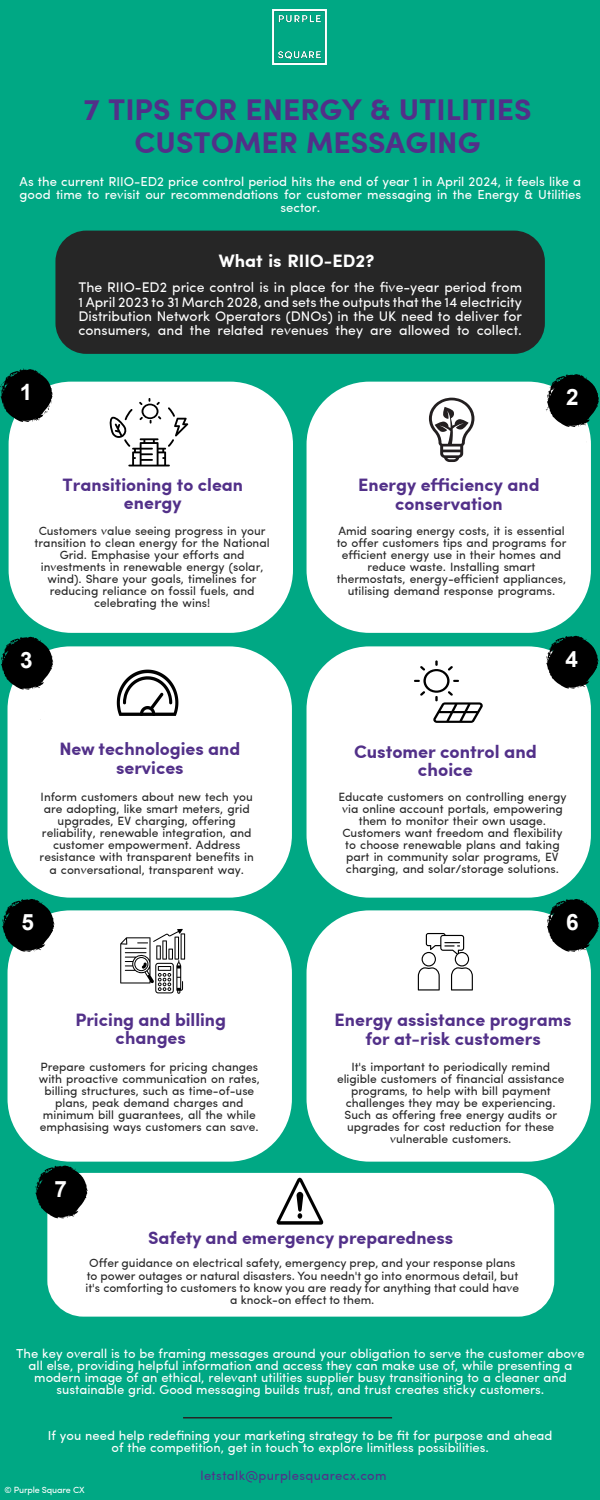
<style>
.page{position:relative;width:600px;height:1500px;background:#00a884}
.page>*{position:absolute;margin:0;border:0;box-sizing:border-box;transform-origin:0 0}
.t1{font:700 30px/32.7px "Sofia Pro";color:#523089;text-align:center}
.t2{font:700 22.5px "Arial";color:#fff}
.t3{font:700 18.3px/18.3px "Sofia Pro";color:#523089;text-align:center}
.t4{font:700 18px/18.3px "Sofia Pro";color:#523089;text-align:center}
.t5{font:700 18px "Sofia Pro";color:#fff}
.t6{font:14px/14.3px "Sofia Pro";color:#fff;text-align:justify}
.t7{font:13px/12px "Sofia Pro";color:#fff;text-align:center}
.t8{font:13px "Sofia Pro";letter-spacing:.03em;color:#523089}
.t9{font:12px/12px "Sofia Pro";color:#262626;text-align:center}
.t10{font:9px "Sofia Pro";letter-spacing:-.015em;color:#fff}
</style>
<div class="page">
<div style="left:47px;top:1173px;width:507px;height:144px;background:#fff;border-radius:36px"></div>
<div style="left:55px;top:231px;width:490px;height:123px;background:#262626;border-radius:31px"></div>
<div style="left:307px;top:382px;width:284px;height:251px;background:#fff;border-radius:63px"></div>
<hr style="left:183px;top:1417px;width:209px;height:2px;background:#262626">
<div style="left:9px;top:382px;width:284px;height:251px;background:#fff;border-radius:63px"></div>
<svg style="left:110px;top:398px;width:78px;height:68px"></svg>
<div style="left:8px;top:646px;width:284px;height:252px;background:#fff;border-radius:63px"></div>
<div style="left:8px;top:910px;width:284px;height:252px;background:#fff;border-radius:63px"></div>
<div style="left:307px;top:910px;width:284px;height:252px;background:#fff;border-radius:63px"></div>
<svg style="left:276px;top:1178px;width:47px;height:47px"></svg>
<div style="left:307px;top:646px;width:284px;height:252px;background:#fff;border-radius:63px"></div>
<svg style="left:0;top:369px;width:53px;height:53px"></svg>
<svg style="left:546px;top:374px;width:53px;height:53px"></svg>
<svg style="left:1px;top:637px;width:52px;height:53px"></svg>
<svg style="left:546px;top:636px;width:52px;height:53px"></svg>
<svg style="left:2px;top:899px;width:52px;height:53px"></svg>
<svg style="left:35px;top:1166px;width:53px;height:52px"></svg>
<svg style="left:547px;top:899px;width:52px;height:53px"></svg>
<img style="left:272px;top:10px;width:55px;height:55px">
<svg style="left:429px;top:398px;width:45px;height:64px"></svg>
<svg style="left:117px;top:670px;width:61px;height:46px"></svg>
<svg style="left:414px;top:660px;width:69px;height:63px"></svg>
<svg style="left:120px;top:929px;width:65px;height:65px"></svg>
<svg style="left:418px;top:933px;width:55px;height:58px"></svg>
<h1 class="t1" style="left:83px;top:96px;width:450px">7 TIPS FOR ENERGY &amp; UTILITIES<br>CUSTOMER MESSAGING</h1>
<p class="t7" style="left:20px;top:176px;width:563px;line-height:13px">As the current RIIO-ED2 price control period hits the end of year 1 in April 2024, it feels like a good time to revisit our recommendations for customer messaging in the Energy &amp; Utilities sector.</p>
<h3 class="t5" style="left:219px;top:253px;width:157px">What is RIIO-ED2?</h3>
<p class="t6" style="left:78px;top:282px;width:445px">The RIIO-ED2 price control is in place for the five-year period from 1 April 2023 to 31 March 2028, and sets the outputs that the 14 electricity Distribution Network Operators (DNOs) in the UK need to deliver for consumers, and the related revenues they are allowed to collect.</p>
<h2 class="t2" style="left:20px;top:384px;width:14px">1</h2>
<h2 class="t2" style="left:566px;top:389px;width:14px">2</h2>
<h3 class="t4" style="left:63px;top:477px;width:182px">Transitioning to clean energy</h3>
<h3 class="t4" style="left:358px;top:478px;width:183px">Energy efficiency and conservation</h3>
<p class="t9" style="left:337px;top:526px;width:231px">Amid soaring energy costs, it is essential to offer customers tips and programs for efficient energy use in their homes and reduce waste. Installing smart thermostats, energy-efficient appliances, utilising demand response programs.</p>
<p class="t9" style="left:35px;top:526px;width:237px">Customers value seeing progress in your transition to clean energy for the National Grid. Emphasise your efforts and investments in renewable energy (solar, wind). Share your goals, timelines for reducing reliance on fossil fuels, and celebrating the wins!</p>
<h2 class="t2" style="left:20px;top:652px;width:14px">3</h2>
<h2 class="t2" style="left:565px;top:651px;width:14px">4</h2>
<h3 class="t4" style="left:59px;top:742px;width:182px">New technologies and services</h3>
<h3 class="t3" style="left:354px;top:744px;width:184px">Customer control and choice</h3>
<p class="t9" style="left:40px;top:792px;width:216px">Inform customers about new tech you are adopting, like smart meters, grid upgrades, EV charging, offering reliability, renewable integration, and customer empowerment. Address resistance with transparent benefits in a conversational, transparent way.</p>
<p class="t9" style="left:338px;top:792px;width:230px">Educate customers on controlling energy via online account portals, empowering them to monitor their own usage.<br>Customers want freedom and flexibility to choose renewable plans and taking part in community solar programs, EV charging, and solar/storage solutions.</p>
<h2 class="t2" style="left:21px;top:914px;width:14px">5</h2>
<h2 class="t2" style="left:566px;top:914px;width:14px">6</h2>
<h3 class="t4" style="left:75px;top:1012px;width:152px;line-height:18px">Pricing and billing changes</h3>
<h3 class="t4" style="left:335px;top:1013px;width:238px">Energy assistance programs for at-risk customers</h3>
<p class="t9" style="left:39px;top:1062px;width:223px">Prepare customers for pricing changes with proactive communication on rates, billing structures, such as time-of-use plans, peak demand charges and minimum bill guarantees, all the while emphasising ways customers can save.</p>
<p class="t9" style="left:337px;top:1062px;width:229px">It's important to periodically remind eligible customers of financial assistance programs, to help with bill payment challenges they may be experiencing.<br>Such as offering free energy audits or upgrades for cost reduction for these vulnerable customers.</p>
<h2 class="t2" style="left:55px;top:1180px;width:14px">7</h2>
<h3 class="t4" style="left:148px;top:1230px;width:307px">Safety and emergency preparedness</h3>
<p class="t9" style="left:85px;top:1258px;width:435px;line-height:12.3px">Offer guidance on electrical safety, emergency prep, and your response plans to power outages or natural disasters. You needn't go into enormous detail, but it's comforting to customers to know you are ready for anything that could have a knock-on effect to them.</p>
<p class="t7" style="left:16px;top:1348px;width:570px">The key overall is to be framing messages around your obligation to serve the customer above all else, providing helpful information and access they can make use of, while presenting a modern image of an ethical, relevant utilities supplier busy transitioning to a cleaner and sustainable grid. Good messaging builds trust, and trust creates sticky customers.</p>
<p class="t7" style="left:48px;top:1430px;width:506px">If you need help redefining your marketing strategy to be fit for purpose and ahead of the competition, get in touch to explore limitless possibilities.</p>
<p class="t10" style="left:4px;top:1486px;width:82px">© Purple Square CX</p>
<p class="t8" style="left:201px;top:1470px;width:188px">letstalk@purplesquarecx.com</p>
</div>
